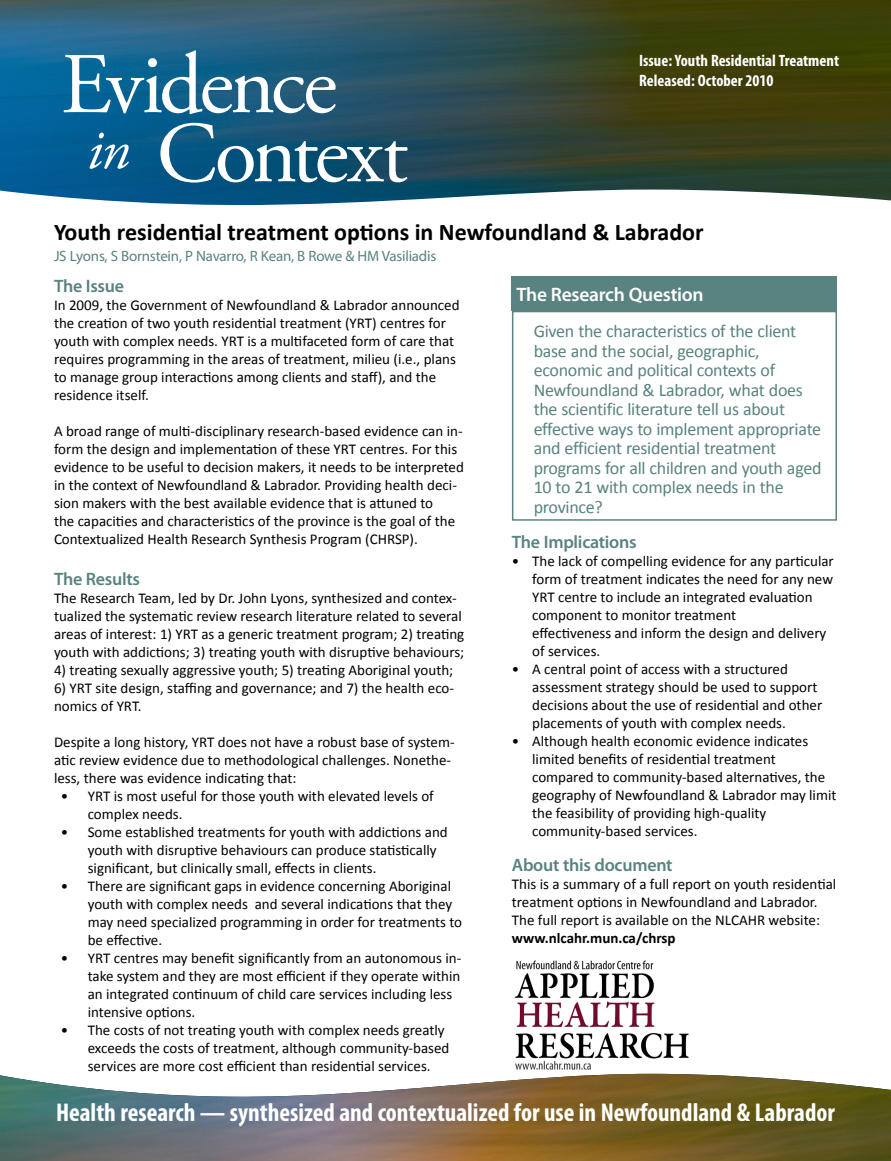
<style>
.page{position:relative;width:891px;height:1161px;background:#fff}
.page>*{position:absolute;margin:0;border:0;box-sizing:border-box;transform-origin:0 0}
.Photo_head{font:86.4px "Adobe Garamond Pro";letter-spacing:-.045em;color:#fff}
.Pull_quote{font:700 condensed 25.8px "Myriad Pro";color:#fff}
.t1{font:700 24px "Calibri";color:#000}
.Kicker{font:600 19.5px "Myriad Pro";letter-spacing:-.015em;color:#fff}
.Kicker-2{font:18px/19.5px "Calibri";letter-spacing:-.015em;color:#598380}
.Kicker-3{font:600 18px "Myriad Pro";letter-spacing:-.015em;color:#598380}
.Publication_informat{font:700 condensed 16.5px "Myriad Pro";color:#fff}
.t2{font:15px/18px "Calibri";color:#000}
.Kicker-4{font:15px "Myriad Pro";letter-spacing:-.015em;color:#598380}
.t3{font:700 15px "Calibri";color:#000}
</style>
<div class="page">
<img style="left:0;top:0;width:891px;height:187px">
<img style="left:0;top:1074px;width:891px;height:87px">
<svg style="left:0;top:187px;width:891px;height:18px"></svg>
<div style="left:512px;top:311px;width:325px;height:210px;border:2px solid #598380"></div>
<div style="left:512px;top:277px;width:325px;height:34px;background:#598380"></div>
<img style="left:514px;top:960px;width:175px;height:110px">
<p class="Photo_head" style="left:61px;top:33px;width:278px">Evidence</p>
<p class="Photo_head" style="left:87px;top:102px;width:323px"><sup>in</sup> Context</p>
<p class="Publication_informat" style="left:639px;top:51px;width:201px">Issue: Youth Residential Treatment</p>
<p class="Publication_informat" style="left:639px;top:70px;width:136px">Released: October 2010</p>
<p class="t1" style="left:54px;top:217px;width:651px">Youth residential treatment options in Newfoundland &amp; Labrador</p>
<p class="Kicker-4" style="left:54px;top:247px;width:384px">JS Lyons, S Bornstein, P Navarro, R Kean, B Rowe &amp; HM Vasiliadis</p>
<p class="Kicker-3" style="left:54px;top:274px;width:72px">The Issue</p>
<p class="t2" style="left:54px;top:296px;width:407px">In 2009, the Government of Newfoundland &amp; Labrador announced the creation of two youth residential treatment (YRT) centres for youth with complex needs. YRT is a multifaceted form of care that requires programming in the areas of treatment, milieu (i.e., plans to manage group interactions among clients and staff), and the residence itself.</p>
<p class="t2" style="left:54px;top:422px;width:411px">A broad range of multi-disciplinary research-based evidence can in&shy;form the design and implementation of these YRT centres. For this evidence to be useful to decision makers, it needs to be interpreted in the context of Newfoundland &amp; Labrador. Providing health deci&shy;sion makers with the best available evidence that is attuned to<br>the capacities and characteristics of the province is the goal of the Contextualized Health Research Synthesis Program (CHRSP).</p>
<p class="Kicker-3" style="left:54px;top:567px;width:88px">The Results</p>
<p class="t2" style="left:54px;top:589px;width:412px">The Research Team, led by Dr. John Lyons, synthesized and contex&shy;tualized the systematic review research literature related to several areas of interest: 1) YRT as a generic treatment program; 2) treating youth with addictions; 3) treating youth with disruptive behaviours;</p>
<p class="t2" style="left:54px;top:661px;width:401px">4) treating sexually aggressive youth; 5) treating Aboriginal youth;</p>
<p class="t2" style="left:54px;top:679px;width:402px">6) YRT site design, staffing and governance; and 7) the health eco&shy;nomics of YRT.</p>
<p class="t2" style="left:54px;top:733px;width:402px">Despite a long history, YRT does not have a robust base of system&shy;atic review evidence due to methodological challenges. Nonethe&shy;less, there was evidence indicating that:</p>
<p class="t2" style="left:88px;top:787px;width:348px;text-indent:-27px">• YRT is most useful for those youth with elevated levels of complex needs.</p>
<p class="t2" style="left:88px;top:823px;width:362px;text-indent:-27px">• Some established treatments for youth with addictions and youth with disruptive behaviours can produce statistically significant, but clinically small, effects in clients.</p>
<p class="t2" style="left:88px;top:877px;width:376px;text-indent:-27px">• There are significant gaps in evidence concerning Aboriginal youth with complex needs and several indications that they may need specialized programming in order for treatments to be effective.</p>
<p class="t2" style="left:88px;top:949px;width:375px;text-indent:-27px">• YRT centres may benefit significantly from an autonomous in&shy;take system and they are most efficient if they operate within an integrated continuum of child care services including less intensive options.</p>
<p class="t2" style="left:88px;top:1021px;width:363px;text-indent:-27px">• The costs of not treating youth with complex needs greatly exceeds the costs of treatment, although community-based services are more cost efficient than residential services.</p>
<p class="Kicker" style="left:516px;top:282px;width:189px">The Research Question</p>
<p class="Kicker-2" style="left:534px;top:322px;width:289px">Given the characteristics of the client base and the social, geographic, economic and political contexts of Newfoundland &amp; Labrador, what does the scientific literature tell us about effective ways to implement appropriate and efficient residential treatment programs for all children and youth aged 10 to 21 with complex needs in the province?</p>
<p class="Kicker-3" style="left:512px;top:530px;width:126px">The Implications</p>
<p class="t2" style="left:532px;top:552px;width:303px;text-indent:-20px">• The lack of compelling evidence for any particular form of treatment indicates the need for any new YRT centre to include an integrated evaluation component to monitor treatment<br>effectiveness and inform the design and delivery of services.</p>
<p class="t2" style="left:532px;top:660px;width:292px;text-indent:-20px">• A central point of access with a structured assessment strategy should be used to support decisions about the use of residential and other placements of youth with complex needs.</p>
<p class="t2" style="left:532px;top:732px;width:306px;text-indent:-20px">• Although health economic evidence indicates limited benefits of residential treatment compared to community-based alternatives, the geography of Newfoundland &amp; Labrador may limit the feasibility of providing high-quality community-based services.</p>
<p class="Kicker-3" style="left:512px;top:853px;width:162px">About this document</p>
<p class="t2" style="left:512px;top:875px;width:326px">This is a summary of a full report on youth residential treatment options in Newfoundland and Labrador.<br>The full report is available on the NLCAHR website:</p>
<p class="t3" style="left:512px;top:928px;width:165px">www.nlcahr.mun.ca/chrsp</p>
<p class="Pull_quote" style="left:56px;top:1096px;width:780px">Health research — synthesized and contextualized for use in Newfoundland &amp; Labrador</p>
</div>
